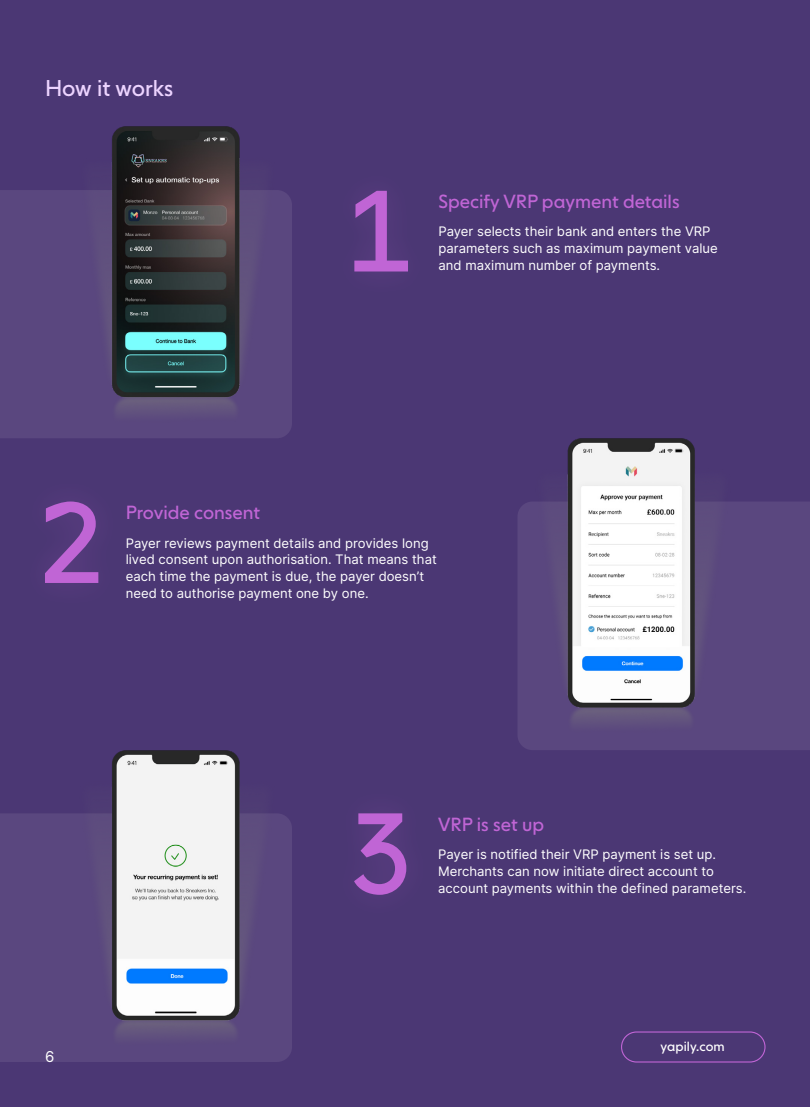
<style>
.page{position:relative;width:810px;height:1107px;background:#4b3774}
.page>*{position:absolute;margin:0;border:0;box-sizing:border-box;transform-origin:0 0}
.t1{font:22.5px "NEXT Book";letter-spacing:-.005em;color:#edd4ff}
.t2{font:18.75px "NEXT Book";color:#c065d5}
.t3{font:15px "Inter";color:#fff}
.t4{font:13.12px/16.9px "Inter";color:#fff}
.t5{font:13.12px "NEXT Book";letter-spacing:.01em;color:#fff}
</style>
<div class="page">
<div style="left:0;top:814px;width:280px;height:248px;background:#5a477f"></div>
<svg style="left:354px;top:191px;width:54px;height:81px"></svg>
<svg style="left:45px;top:502px;width:53px;height:81px"></svg>
<svg style="left:354px;top:813px;width:53px;height:82px"></svg>
<div style="left:0;top:190px;width:61px;height:248px;background:#5a477f"></div>
<div style="left:526px;top:502px;width:284px;height:248px;background:#5a477f"></div>
<img style="left:61px;top:126px;width:231px;height:312px">
<img style="left:518px;top:438px;width:230px;height:310px">
<img style="left:61px;top:750px;width:231px;height:311px">
<div style="left:621px;top:1031px;width:145px;height:32px;border:1px solid #c065d5;border-radius:15px"></div>
<h1 class="t1" style="left:45px;top:75px;width:130px">How it works</h1>
<h2 class="t2" style="left:438px;top:190px;width:243px">Specify VRP payment details</h2>
<p class="t4" style="left:438px;top:223px;width:281px">Payer selects their bank and enters the VRP parameters such as maximum payment value and maximum number of payments.</p>
<h2 class="t2" style="left:126px;top:502px;width:136px">Provide consent</h2>
<p class="t4" style="left:126px;top:534px;width:313px">Payer reviews payment details and provides long lived consent upon authorisation. That means that each time the payment is due, the payer doesn’t need to authorise payment one by one.</p>
<p class="t3" style="left:45px;top:1046px;width:11px">6</p>
<h2 class="t2" style="left:438px;top:814px;width:107px">VRP is set up</h2>
<p class="t4" style="left:438px;top:846px;width:310px">Payer is notified their VRP payment is set up.<br>Merchants can now initiate direct account to account payments within the defined parameters.</p>
<p class="t5" style="left:660px;top:1039px;width:66px">yapily.com</p>
</div>
